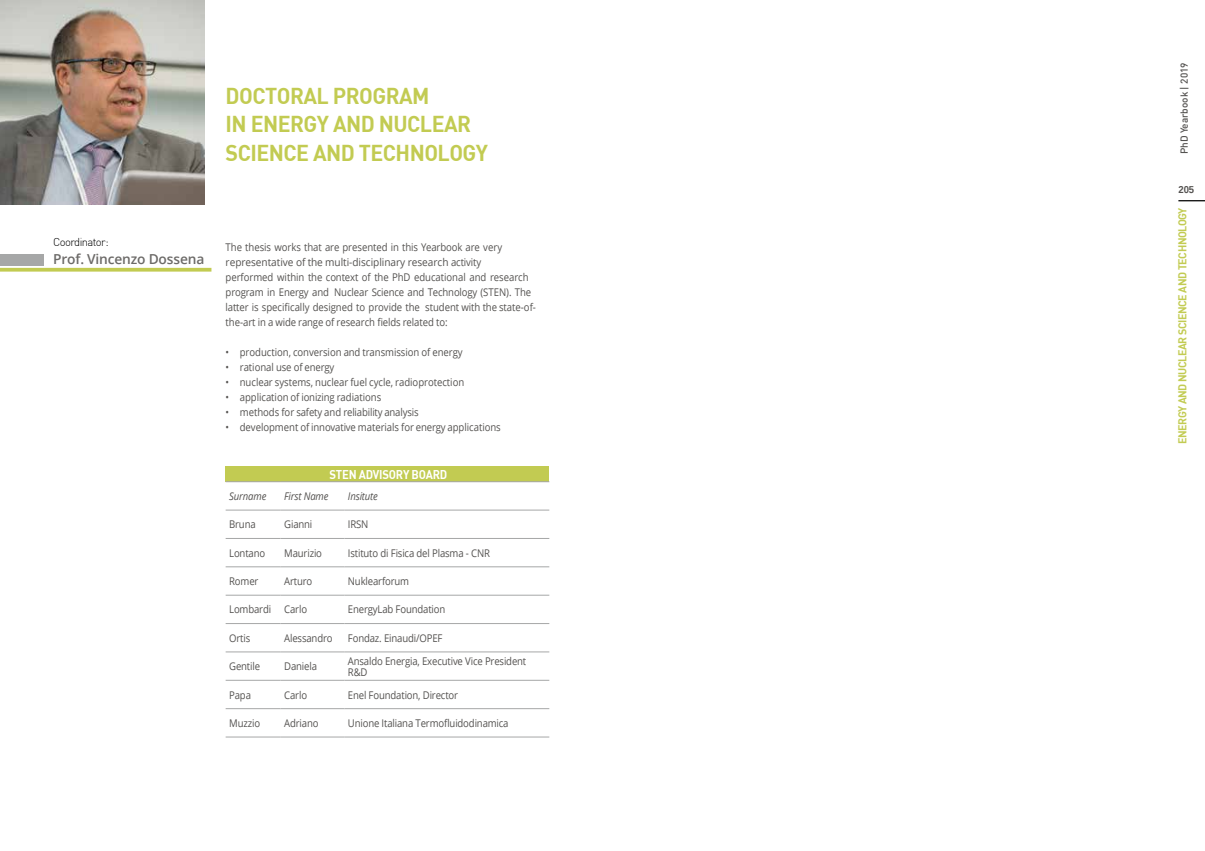
<style>
.page{position:relative;width:1205px;height:851px;background:#fff}
.page>*{position:absolute;margin:0;border:0;box-sizing:border-box;transform-origin:0 0}
.t1{font:22.5px/28.8px "DIN Bold";letter-spacing:-.025em;color:#c2cb52;scale:.95 1}
.t2{font:600 13.75px "Open Sans";letter-spacing:-.01em;color:#6c6a68}
.t3{font:700 12.5px "DIN";letter-spacing:-.02em;color:#fff;scale:.9 1}
.t4{font:700 11.25px "DIN";letter-spacing:-.04em;color:#c2cb52;scale:.95 1}
.t5{font:300 11.25px "DIN";letter-spacing:-.05em;color:#000}
.t6{font:10.62px/15px "Open Sans";letter-spacing:-.015em;color:#545250;scale:.9 1}
.t7{font:italic 10.62px "Open Sans";letter-spacing:-.015em;color:#545250;scale:.9 1}
.t8{font:500 10px "DIN";color:#545250}
.t9{font:700 10px "Arimo";color:#545250;scale:.95 1}
</style>
<div class="page">
<div style="left:226px;top:466px;width:323px;height:15px;background:#c2cb52"></div>
<hr style="left:226px;top:481px;width:55px;height:1px;background:#a6a7a7">
<hr style="left:281px;top:481px;width:63px;height:1px;background:#a6a7a7">
<hr style="left:344px;top:481px;width:205px;height:1px;background:#a6a7a7">
<hr style="left:226px;top:736px;width:55px;height:1px;background:#a6a7a7">
<hr style="left:281px;top:736px;width:63px;height:1px;background:#a6a7a7">
<hr style="left:344px;top:736px;width:205px;height:1px;background:#a6a7a7">
<hr style="left:226px;top:509px;width:55px;height:1px;background:#a6a7a7">
<hr style="left:281px;top:509px;width:63px;height:1px;background:#a6a7a7">
<hr style="left:344px;top:509px;width:205px;height:1px;background:#a6a7a7">
<hr style="left:226px;top:538px;width:55px;height:1px;background:#a6a7a7">
<hr style="left:281px;top:538px;width:63px;height:1px;background:#a6a7a7">
<hr style="left:344px;top:538px;width:205px;height:1px;background:#a6a7a7">
<hr style="left:226px;top:566px;width:55px;height:1px;background:#a6a7a7">
<hr style="left:281px;top:566px;width:63px;height:1px;background:#a6a7a7">
<hr style="left:344px;top:566px;width:205px;height:1px;background:#a6a7a7">
<hr style="left:226px;top:594px;width:55px;height:1px;background:#a6a7a7">
<hr style="left:281px;top:594px;width:63px;height:1px;background:#a6a7a7">
<hr style="left:344px;top:594px;width:205px;height:1px;background:#a6a7a7">
<hr style="left:226px;top:623px;width:55px;height:1px;background:#a6a7a7">
<hr style="left:281px;top:623px;width:63px;height:1px;background:#a6a7a7">
<hr style="left:344px;top:623px;width:205px;height:1px;background:#a6a7a7">
<hr style="left:226px;top:651px;width:55px;height:1px;background:#a6a7a7">
<hr style="left:281px;top:651px;width:63px;height:1px;background:#a6a7a7">
<hr style="left:344px;top:651px;width:205px;height:1px;background:#a6a7a7">
<hr style="left:226px;top:680px;width:55px;height:1px;background:#a6a7a7">
<hr style="left:281px;top:680px;width:63px;height:1px;background:#a6a7a7">
<hr style="left:344px;top:680px;width:205px;height:1px;background:#a6a7a7">
<hr style="left:226px;top:708px;width:55px;height:1px;background:#a6a7a7">
<hr style="left:281px;top:708px;width:63px;height:1px;background:#a6a7a7">
<hr style="left:344px;top:708px;width:205px;height:1px;background:#a6a7a7">
<div style="left:0;top:254px;width:44px;height:11px;background:#a6a7a7"></div>
<svg style="left:1178px;top:200px;width:27px;height:1px"></svg>
<img style="left:0;top:0;width:204px;height:204px">
<hr style="left:0;top:268px;width:211px;height:3px;background:#c2cb52">
<h1 class="t1" style="left:226px;top:80px;width:216px">DOCTORAL PROGRAM<br>IN ENERG</h1>
<h1 class="t1" style="left:317px;top:109px;width:33px">Y AND</h1>
<h1 class="t1" style="left:379px;top:109px;width:44px">NUCLEAR</h1>
<h1 class="t1" style="left:226px;top:137px;width:26px">SCIENCE</h1>
<h1 class="t1" style="left:313px;top:137px;width:16px">AND</h1>
<h1 class="t1" style="left:359px;top:137px;width:68px">TECHNOLOG</h1>
<h1 class="t1" style="left:476px;top:137px;width:14px">Y</h1>
<p class="t5" style="left:53px;top:235px;width:57px">Coordinator:</p>
<p class="t2" style="left:53px;top:250px;width:153px">Prof. Vincenzo Dossena</p>
<p class="t6" style="left:226px;top:239px;width:346px">The thesis works that are presented in this Yearbook are very representative of the multi-disciplinary research activity<br>performed within the context of the PhD educational and research program in Energy and Nuclear Science and Technology (STEN). The latter is specifically designed to provide the student with the state-of&shy;the-art in a wide range of research fields related to:</p>
<p class="t6" style="left:226px;top:344px;width:265px">• production, conversion and transmission of energy</p>
<p class="t6" style="left:226px;top:359px;width:122px">• rational use of energy</p>
<p class="t6" style="left:226px;top:374px;width:267px">• nuclear systems, nuclear fuel cycle, radioprotection</p>
<p class="t6" style="left:226px;top:389px;width:174px">• application of ionizing radiations</p>
<p class="t6" style="left:226px;top:404px;width:216px">• methods for safety and reliability analysis</p>
<p class="t6" style="left:226px;top:419px;width:307px">• development of innovative materials for energy applications</p>
<p class="t3" style="left:329px;top:466px;width:132px">STEN ADVISORY BOARD</p>
<p class="t7" style="left:229px;top:488px;width:43px">Surname</p>
<p class="t7" style="left:284px;top:488px;width:51px">First Name</p>
<p class="t7" style="left:348px;top:488px;width:35px">Insitute</p>
<p class="t6" style="left:229px;top:516px;width:31px">Bruna</p>
<p class="t6" style="left:284px;top:516px;width:33px">Gianni</p>
<p class="t6" style="left:348px;top:516px;width:24px">IRSN</p>
<p class="t6" style="left:229px;top:545px;width:42px">Lontano</p>
<p class="t6" style="left:284px;top:545px;width:44px">Maurizio</p>
<p class="t6" style="left:348px;top:545px;width:159px">Istituto di Fisica del Plasma - CNR</p>
<p class="t6" style="left:229px;top:573px;width:34px">Romer</p>
<p class="t6" style="left:284px;top:573px;width:33px">Arturo</p>
<p class="t6" style="left:348px;top:573px;width:70px">Nuklearforum</p>
<p class="t6" style="left:229px;top:601px;width:88px">Lombardi Carlo</p>
<p class="t6" style="left:348px;top:601px;width:110px">EnergyLab Foundation</p>
<p class="t6" style="left:229px;top:630px;width:25px">Ortis</p>
<p class="t6" style="left:284px;top:630px;width:55px">Alessandro</p>
<p class="t6" style="left:348px;top:630px;width:107px">Fondaz. Einaudi/OPEF</p>
<p class="t6" style="left:229px;top:658px;width:36px">Gentile</p>
<p class="t6" style="left:284px;top:658px;width:38px">Daniela</p>
<p class="t6" style="left:348px;top:654px;width:200px;line-height:11.2px">Ansaldo Energia, Executive Vice President<br>R&amp;D</p>
<p class="t6" style="left:229px;top:686px;width:26px">Papa</p>
<p class="t6" style="left:284px;top:686px;width:27px">Carlo</p>
<p class="t6" style="left:348px;top:686px;width:124px">Enel Foundation, Director</p>
<p class="t6" style="left:229px;top:715px;width:36px">Muzzio</p>
<p class="t6" style="left:284px;top:715px;width:40px">Adriano</p>
<p class="t6" style="left:348px;top:715px;width:180px">Unione Italiana Termofluidodinamica</p>
<p class="t8" style="left:1178px;top:154px;width:93px;rotate:-90deg">PhD Yearbook | 2019</p>
<p class="t9" style="left:1178px;top:182px;width:18px">205</p>
<p class="t4" style="left:1175px;top:444px;width:250px;rotate:-90deg">ENERGY AND N UCLEAR SCIENCE AND TECHNOLOGY</p>
</div>
